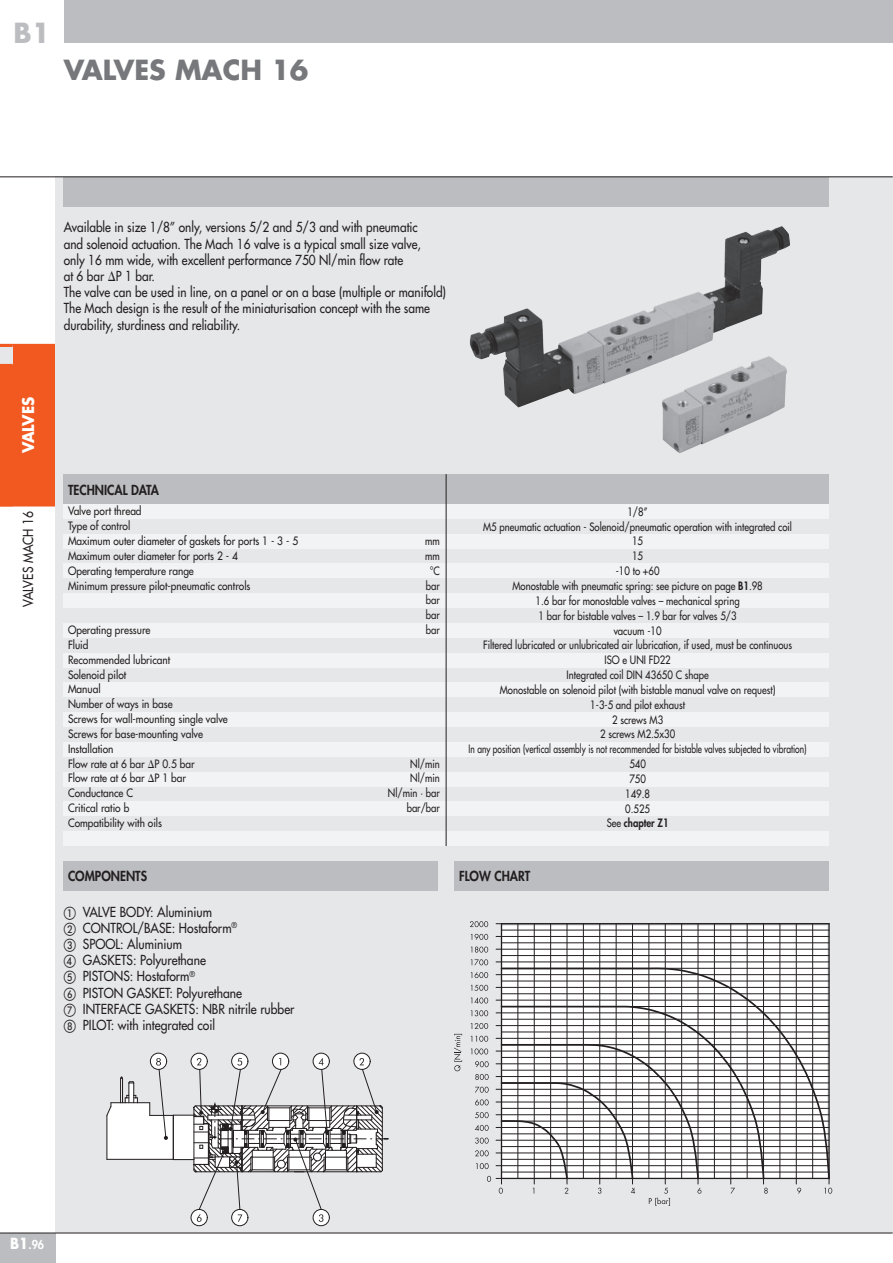
<style>
.page{position:relative;width:893px;height:1263px;background:#fff}
.page>*{position:absolute;margin:0;border:0;box-sizing:border-box;transform-origin:0 0}
.t1{font:700 27px "Futura Std";color:#76787b}
.t2{font:700 27px "Futura Std";color:#bcbdc0}
.t3{font:700 15.75px "Futura Std";color:#fff;scale:.95 1}
.t4{font:500 13.5px/16.2px "Futura Std";color:#231f20;scale:.88 1}
.t5{font:500 13.5px/16.2px "Futura Std";color:#231f20;scale:.9 1}
.t6{font:800 13.5px "Futura Std";color:#231f20;scale:.9 1}
.t7{font:800 12px "Futura Std";color:#fff;scale:.9 1}
.t8{font:500 11.25px/14.9px "Futura Std";color:#231f20;text-align:center;scale:.85 1}
.t9{font:500 11.25px/14.9px "Futura Std";color:#231f20;scale:.9 1}
.s1{font-family:"Mathematical Pi One";font-weight:400}
.s2{font-family:"European Pi One";font-weight:400}
.s3{font-weight:800}
.s4{font-weight:700;font-size:15px}
</style>
<div class="page">
<div style="left:0;top:1233px;width:55px;height:30px;background:#bcbdc0"></div>
<div style="left:64px;top:0;width:829px;height:43px;background:#bcbdc0"></div>
<div style="left:0;top:343px;width:55px;height:165px;background:#f15921"></div>
<hr style="left:0;top:341px;width:55px;height:3px;background:#fff">
<hr style="left:0;top:507px;width:55px;height:3px;background:#fff">
<div style="left:0;top:345px;width:13px;height:20px;background:#e6e7e9"></div>
<svg style="left:0;top:345px;width:13px;height:2px"></svg>
<svg style="left:0;top:364px;width:13px;height:1px"></svg>
<div style="left:55px;top:177px;width:838px;height:1056px;background:#e6e7e9"></div>
<div style="left:64px;top:177px;width:765px;height:29px;background:#bcbdc0"></div>
<hr style="left:0;top:177px;width:893px;height:1px;background:#231f20">
<hr style="left:0;top:1233px;width:893px;height:1px;background:#231f20">
<div style="left:64px;top:504px;width:765px;height:15px;background:#f2f3f4"></div>
<div style="left:64px;top:534px;width:765px;height:15px;background:#f2f3f4"></div>
<div style="left:64px;top:563px;width:765px;height:15px;background:#f2f3f4"></div>
<div style="left:64px;top:593px;width:765px;height:15px;background:#f2f3f4"></div>
<div style="left:64px;top:623px;width:765px;height:15px;background:#f2f3f4"></div>
<div style="left:64px;top:653px;width:765px;height:15px;background:#f2f3f4"></div>
<div style="left:64px;top:682px;width:765px;height:15px;background:#f2f3f4"></div>
<div style="left:64px;top:712px;width:765px;height:15px;background:#f2f3f4"></div>
<div style="left:64px;top:742px;width:765px;height:15px;background:#f2f3f4"></div>
<div style="left:64px;top:772px;width:765px;height:15px;background:#f2f3f4"></div>
<div style="left:64px;top:474px;width:765px;height:30px;background:#bcbdc0"></div>
<div style="left:64px;top:861px;width:374px;height:30px;background:#bcbdc0"></div>
<svg style="left:106px;top:1052px;width:282px;height:175px"></svg>
<div style="left:64px;top:801px;width:765px;height:15px;background:#f2f3f4"></div>
<div style="left:64px;top:831px;width:765px;height:15px;background:#f2f3f4"></div>
<hr style="left:446px;top:474px;width:1px;height:372px;background:#231f20">
<div style="left:455px;top:861px;width:374px;height:30px;background:#bcbdc0"></div>
<img style="left:469px;top:226px;width:321px;height:227px">
<svg style="left:502px;top:926px;width:324px;height:41px;background:#ededed"></svg>
<svg style="left:471px;top:947px;width:17px;height:6px"></svg>
<svg style="left:471px;top:1010px;width:17px;height:6px"></svg>
<svg style="left:470px;top:921px;width:18px;height:6px"></svg>
<svg style="left:471px;top:1023px;width:17px;height:6px"></svg>
<svg style="left:471px;top:997px;width:17px;height:7px"></svg>
<svg style="left:471px;top:985px;width:17px;height:6px"></svg>
<svg style="left:471px;top:972px;width:17px;height:6px"></svg>
<svg style="left:471px;top:959px;width:17px;height:6px"></svg>
<svg style="left:471px;top:934px;width:17px;height:6px"></svg>
<svg style="left:730px;top:1180px;width:5px;height:14px"></svg>
<svg style="left:763px;top:1180px;width:5px;height:14px"></svg>
<svg style="left:796px;top:1180px;width:5px;height:14px"></svg>
<svg style="left:824px;top:1180px;width:8px;height:14px"></svg>
<svg style="left:454px;top:1034px;width:8px;height:37px"></svg>
<hr style="left:501px;top:962px;width:328px;height:1px;background:#231f20">
<hr style="left:501px;top:949px;width:328px;height:1px;background:#231f20">
<hr style="left:501px;top:936px;width:328px;height:1px;background:#231f20">
<hr style="left:501px;top:930px;width:328px;height:1px;background:#231f20">
<hr style="left:501px;top:943px;width:328px;height:1px;background:#231f20">
<hr style="left:501px;top:955px;width:328px;height:1px;background:#231f20">
<hr style="left:812px;top:924px;width:1px;height:254px;background:#231f20">
<hr style="left:780px;top:924px;width:1px;height:254px;background:#231f20">
<hr style="left:747px;top:924px;width:1px;height:254px;background:#231f20">
<hr style="left:714px;top:924px;width:1px;height:254px;background:#231f20">
<hr style="left:681px;top:924px;width:1px;height:254px;background:#231f20">
<hr style="left:649px;top:924px;width:1px;height:254px;background:#231f20">
<hr style="left:616px;top:924px;width:1px;height:254px;background:#231f20">
<hr style="left:583px;top:924px;width:1px;height:254px;background:#231f20">
<hr style="left:550px;top:924px;width:1px;height:254px;background:#231f20">
<hr style="left:518px;top:924px;width:1px;height:254px;background:#231f20">
<hr style="left:567px;top:924px;width:1px;height:254px;background:#231f20">
<hr style="left:632px;top:924px;width:1px;height:254px;background:#231f20">
<hr style="left:698px;top:924px;width:1px;height:254px;background:#231f20">
<hr style="left:763px;top:924px;width:1px;height:254px;background:#231f20">
<hr style="left:796px;top:924px;width:1px;height:254px;background:#231f20">
<hr style="left:730px;top:924px;width:1px;height:254px;background:#231f20">
<hr style="left:665px;top:924px;width:1px;height:254px;background:#231f20">
<hr style="left:599px;top:924px;width:1px;height:254px;background:#231f20">
<hr style="left:534px;top:924px;width:1px;height:254px;background:#231f20">
<svg style="left:471px;top:1036px;width:230px;height:170px"></svg>
<svg style="left:500px;top:967px;width:330px;height:213px;background:#cccbcb"></svg>
<hr style="left:501px;top:923px;width:328px;height:1px;background:#231f20">
<hr style="left:501px;top:924px;width:1px;height:254px;background:#231f20">
<hr style="left:828px;top:924px;width:2px;height:254px;background:#231f20">
<hr style="left:501px;top:1178px;width:328px;height:1px;background:#231f20">
<h1 class="t2" style="left:13px;top:18px;width:38px">B1</h1>
<h1 class="t1" style="left:64px;top:55px;width:246px">VALVES MACH 16</h1>
<h2 class="t3" style="left:19px;top:453px;width:61px;rotate:-90deg">VALVES</h2>
<p class="t5" style="left:21px;top:607px;width:108px;rotate:-90deg">VALVES MACH 16</p>
<p class="t4" style="left:64px;top:220px;width:436px">Available in size 1/8” only, versions 5/2 and 5/3 and with pneumatic<br>and solenoid actuation. The Mach 16 valve is a typical small size valve,<br>only 16 mm wide, with excellent performance 750 Nl/min flow rate<br>at 6 bar <span class="s1">-</span>P 1 bar.<br>The valve can be used in line, on a panel or on a base (multiple or manifold)<br>The Mach design is the result of the miniaturisation concept with the same durability, sturdiness and reliability.</p>
<p class="t6" style="left:68px;top:482px;width:102px">TECHNICAL DATA</p>
<p class="t9" style="left:68px;top:504px;width:257px">Valve port thread<br>Type of control<br>Maximum outer diameter of gaskets for ports 1 - 3 - 5</p>
<p class="t8" style="left:425px;top:534px;width:19px">mm</p>
<p class="t9" style="left:68px;top:549px;width:190px">Maximum outer diameter for ports 2 - 4</p>
<p class="t8" style="left:425px;top:549px;width:19px">mm</p>
<p class="t9" style="left:68px;top:564px;width:141px">Operating temperature range</p>
<p class="t8" style="left:430px;top:564px;width:13px">°C</p>
<p class="t9" style="left:68px;top:579px;width:204px">Minimum pressure pilot-pneumatic controls</p>
<p class="t8" style="left:426px;top:579px;width:18px;text-align:justify">bar bar bar</p>
<p class="t9" style="left:68px;top:623px;width:93px">Operating pressure</p>
<p class="t8" style="left:426px;top:623px;width:18px">bar</p>
<p class="t9" style="left:68px;top:638px;width:179px">Fluid<br>Recommended lubricant<br>Solenoid pilot<br>Manual<br>Number of ways in base<br>Screws for wall-mounting single valve<br>Screws for base-mounting valve<br>Installation<br>Flow rate at 6 bar <span class="s1">-</span>P 0.5 bar</p>
<p class="t8" style="left:410px;top:757px;width:36px">Nl/min</p>
<p class="t9" style="left:68px;top:772px;width:133px">Flow rate at 6 bar <span class="s1">-</span>P 1 bar</p>
<p class="t8" style="left:410px;top:772px;width:36px">Nl/min</p>
<p class="t9" style="left:68px;top:786px;width:74px">Conductance C</p>
<p class="t8" style="left:388px;top:786px;width:63px">Nl/min · bar</p>
<p class="t9" style="left:68px;top:801px;width:70px">Critical ratio b</p>
<p class="t8" style="left:407px;top:801px;width:41px">bar/bar</p>
<p class="t9" style="left:68px;top:816px;width:106px">Compatibility with oils</p>
<p class="t6" style="left:68px;top:869px;width:89px">COMPONENTS</p>
<p class="t5" style="left:83px;top:904px;width:237px;text-indent:-19px"><span class="s2">-</span> VALVE BODY: Aluminium<br>CONTROL/BASE: Hostaform<sup>®<br></sup>SPOOL: Aluminium<br>GASKETS: Polyurethane<br>PISTONS: Hostaform<sup>®<br></sup>PISTON GASKET: Polyurethane<br>INTERFACE GASKETS: NBR nitrile rubber<br>PILOT: with integrated coil</p>
<p class="t8" style="left:468px;top:505px;width:399px">1/8’’<br>M5 pneumatic actuation - Solenoid/pneumatic operation with integrated coil<br>15<br>15<br>-10 to +60<br>Monostable with pneumatic spring: see picture on page <span class="s3">B1</span>.98<br>1.6 bar for monostable valves – mechanical spring<br>1 bar for bistable valves – 1.9 bar for valves 5/3<br>vacuum -10<br>Filtered lubricated or unlubricated air lubrication, if used, must be continuous<br>ISO e UNI FD22<br>Integrated coil DIN 43650 C shape<br>Monostable on solenoid pilot (with bistable manual valve on request)<br>1-3-5 and pilot exhaust<br>2 screws M3<br>2 screws M2.5x30<br>In any position (vertical assembly is not recommended for bistable valves subjected to vibration)<br>540<br>750<br>149.8<br>0.525<br>See <span class="s3">chapter Z1</span></p>
<p class="t6" style="left:459px;top:869px;width:80px">FLOW CHART</p>
<p class="t7" style="left:10px;top:1238px;width:39px"><span class="s4">B1</span>.96</p>
</div>
